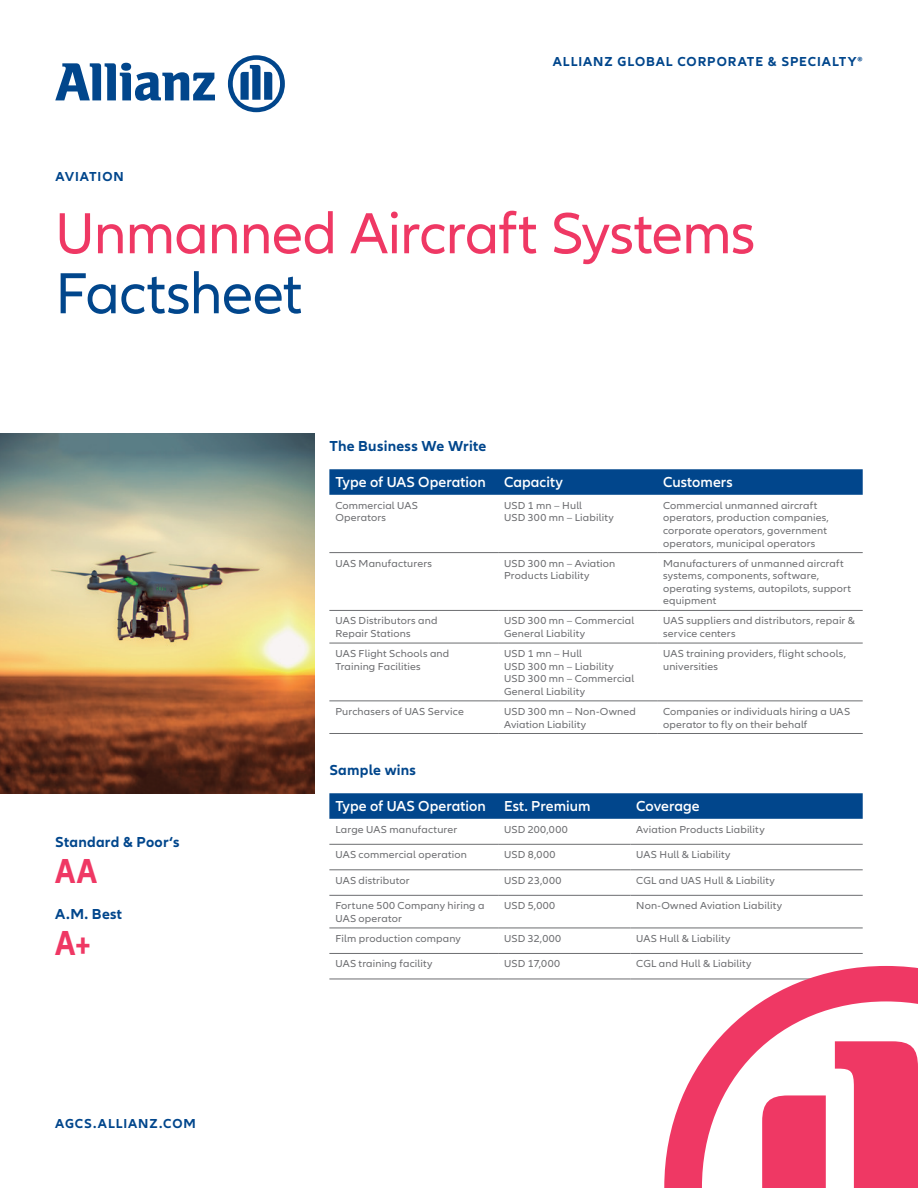
<style>
.page{position:relative;width:918px;height:1188px;background:#fff}
.page>*{position:absolute;margin:0;border:0;box-sizing:border-box;transform-origin:0 0}
.t1{font:60px "Allianz Neo";letter-spacing:-.015em;color:#ef3864}
.t2{font:60px "Allianz Neo";letter-spacing:-.01em;color:#01468c}
.t3{font:700 condensed 36px "Allianz Neo";color:#ef3864}
.t4{font:600 15px "Allianz Neo";letter-spacing:.005em;color:#fff}
.t5{font:700 15px "Allianz Neo";letter-spacing:.015em;color:#01468c}
.t6{font:700 13.5px "Allianz Neo";letter-spacing:.07em;color:#01468c}
.t7{font:10.5px/12.6px "Allianz Neo";letter-spacing:.015em;color:#6c6d70;scale:1.06 1}
</style>
<div class="page">
<img style="left:0;top:433px;width:315px;height:360px">
<svg style="left:55px;top:63px;width:160px;height:38px"></svg>
<svg style="left:228px;top:55px;width:57px;height:57px"></svg>
<svg style="left:329px;top:469px;width:534px;height:26px;background:#06498e"></svg>
<hr style="left:329px;top:552px;width:169px;height:1px;background:#6c6d70">
<hr style="left:498px;top:552px;width:159px;height:1px;background:#6c6d70">
<hr style="left:657px;top:552px;width:206px;height:1px;background:#6c6d70">
<hr style="left:329px;top:610px;width:169px;height:1px;background:#6c6d70">
<hr style="left:498px;top:610px;width:159px;height:1px;background:#6c6d70">
<hr style="left:657px;top:610px;width:206px;height:1px;background:#6c6d70">
<hr style="left:329px;top:643px;width:169px;height:1px;background:#6c6d70">
<hr style="left:498px;top:643px;width:159px;height:1px;background:#6c6d70">
<hr style="left:657px;top:643px;width:206px;height:1px;background:#6c6d70">
<hr style="left:329px;top:701px;width:169px;height:1px;background:#6c6d70">
<hr style="left:498px;top:701px;width:159px;height:1px;background:#6c6d70">
<hr style="left:657px;top:701px;width:206px;height:1px;background:#6c6d70">
<hr style="left:329px;top:733px;width:169px;height:1px;background:#6c6d70">
<hr style="left:498px;top:733px;width:159px;height:1px;background:#6c6d70">
<hr style="left:657px;top:733px;width:206px;height:1px;background:#6c6d70">
<svg style="left:329px;top:793px;width:534px;height:26px;background:#06498e"></svg>
<hr style="left:329px;top:844px;width:169px;height:1px;background:#6c6d70">
<hr style="left:498px;top:844px;width:132px;height:1px;background:#6c6d70">
<hr style="left:630px;top:844px;width:233px;height:1px;background:#6c6d70">
<hr style="left:329px;top:870px;width:169px;height:1px;background:#6c6d70">
<hr style="left:498px;top:870px;width:132px;height:1px;background:#6c6d70">
<hr style="left:630px;top:870px;width:233px;height:1px;background:#6c6d70">
<hr style="left:329px;top:895px;width:169px;height:1px;background:#6c6d70">
<hr style="left:498px;top:895px;width:132px;height:1px;background:#6c6d70">
<hr style="left:630px;top:895px;width:233px;height:1px;background:#6c6d70">
<hr style="left:329px;top:928px;width:169px;height:1px;background:#6c6d70">
<hr style="left:498px;top:928px;width:132px;height:1px;background:#6c6d70">
<hr style="left:630px;top:928px;width:233px;height:1px;background:#6c6d70">
<hr style="left:329px;top:953px;width:169px;height:1px;background:#6c6d70">
<hr style="left:498px;top:953px;width:132px;height:1px;background:#6c6d70">
<hr style="left:630px;top:953px;width:233px;height:1px;background:#6c6d70">
<hr style="left:329px;top:979px;width:169px;height:1px;background:#6c6d70">
<hr style="left:498px;top:979px;width:132px;height:1px;background:#6c6d70">
<hr style="left:630px;top:979px;width:233px;height:1px;background:#6c6d70">
<svg style="left:664px;top:966px;width:254px;height:222px"></svg>
<svg style="left:835px;top:1041px;width:83px;height:147px"></svg>
<div style="left:762px;top:1095px;width:64px;height:93px;background:#ef3864"></div>
<p class="t6" style="left:553px;top:53px;width:311px">ALLIANZ GLOBAL CORPORATE &amp; SPECIALTY®</p>
<p class="t6" style="left:55px;top:169px;width:70px">AVIATION</p>
<h1 class="t1" style="left:55px;top:199px;width:701px">Unmanned Aircraft Systems</h1>
<h1 class="t2" style="left:55px;top:259px;width:248px">Factsheet</h1>
<h3 class="t5" style="left:329px;top:438px;width:158px">The Business We Write</h3>
<h3 class="t4" style="left:335px;top:473px;width:229px">Type of UAS Operation Capacity</h3>
<h3 class="t4" style="left:663px;top:473px;width:71px">Customers</h3>
<p class="t7" style="left:335px;top:499px;width:80px">Commercial UAS<br>Operators</p>
<p class="t7" style="left:504px;top:499px;width:105px">USD 1 mn – Hull<br>USD 300 mn – Liability</p>
<p class="t7" style="left:663px;top:499px;width:158px">Commercial unmanned aircraft operators, production companies, corporate operators, government operators, municipal operators</p>
<p class="t7" style="left:335px;top:557px;width:93px">UAS Manufacturers</p>
<p class="t7" style="left:504px;top:557px;width:107px">USD 300 mn – Aviation<br>Products Liability</p>
<p class="t7" style="left:663px;top:557px;width:179px">Manufacturers of unmanned aircraft systems, components, software, operating systems, autopilots, support equipment</p>
<p class="t7" style="left:335px;top:615px;width:98px">UAS Distributors and<br>Repair Stations</p>
<p class="t7" style="left:504px;top:615px;width:124px">USD 300 mn – Commercial<br>General Liability</p>
<p class="t7" style="left:663px;top:615px;width:183px">UAS suppliers and distributors, repair &amp; service centers</p>
<p class="t7" style="left:335px;top:648px;width:109px">UAS Flight Schools and<br>Training Facilities</p>
<p class="t7" style="left:504px;top:648px;width:124px">USD 1 mn – Hull<br>USD 300 mn – Liability<br>USD 300 mn – Commercial<br>General Liability</p>
<p class="t7" style="left:663px;top:648px;width:174px">UAS training providers, flight schools, universities</p>
<p class="t7" style="left:335px;top:705px;width:123px">Purchasers of UAS Service</p>
<p class="t7" style="left:504px;top:705px;width:126px">USD 300 mn – Non-Owned<br>Aviation Liability</p>
<p class="t7" style="left:663px;top:705px;width:178px">Companies or individuals hiring a UAS operator to fly on their behalf</p>
<h3 class="t5" style="left:55px;top:834px;width:126px">Standard &amp; Poor‘s</h3>
<h2 class="t3" style="left:55px;top:850px;width:43px">AA</h2>
<h3 class="t5" style="left:55px;top:906px;width:68px">A.M. Best</h3>
<h2 class="t3" style="left:55px;top:922px;width:37px">A+</h2>
<p class="t6" style="left:55px;top:1115px;width:142px">AGCS.ALLIANZ.COM</p>
<h3 class="t5" style="left:329px;top:762px;width:88px">Sample wins</h3>
<h3 class="t4" style="left:335px;top:797px;width:257px">Type of UAS Operation Est. Premium</h3>
<h3 class="t4" style="left:636px;top:797px;width:65px">Coverage</h3>
<p class="t7" style="left:335px;top:823px;width:117px">Large UAS manufacturer</p>
<p class="t7" style="left:504px;top:823px;width:62px">USD 200,000</p>
<p class="t7" style="left:636px;top:823px;width:123px">Aviation Products Liability</p>
<p class="t7" style="left:335px;top:849px;width:126px">UAS commercial operation</p>
<p class="t7" style="left:504px;top:849px;width:50px">USD 8,000</p>
<p class="t7" style="left:636px;top:849px;width:90px">UAS Hull &amp; Liability</p>
<p class="t7" style="left:335px;top:874px;width:72px">UAS distributor</p>
<p class="t7" style="left:504px;top:874px;width:56px">USD 23,000</p>
<p class="t7" style="left:636px;top:874px;width:132px">CGL and UAS Hull &amp; Liability</p>
<p class="t7" style="left:335px;top:900px;width:142px">Fortune 500 Company hiring a<br>UAS operator</p>
<p class="t7" style="left:504px;top:900px;width:50px">USD 5,000</p>
<p class="t7" style="left:636px;top:900px;width:139px">Non-Owned Aviation Liability</p>
<p class="t7" style="left:335px;top:932px;width:120px">Film production company</p>
<p class="t7" style="left:504px;top:932px;width:55px">USD 32,000</p>
<p class="t7" style="left:636px;top:932px;width:90px">UAS Hull &amp; Liability</p>
<p class="t7" style="left:335px;top:958px;width:93px">UAS training facility</p>
<p class="t7" style="left:504px;top:958px;width:54px">USD 17,000</p>
<p class="t7" style="left:636px;top:958px;width:110px">CGL and Hull &amp; Liability</p>
</div>
